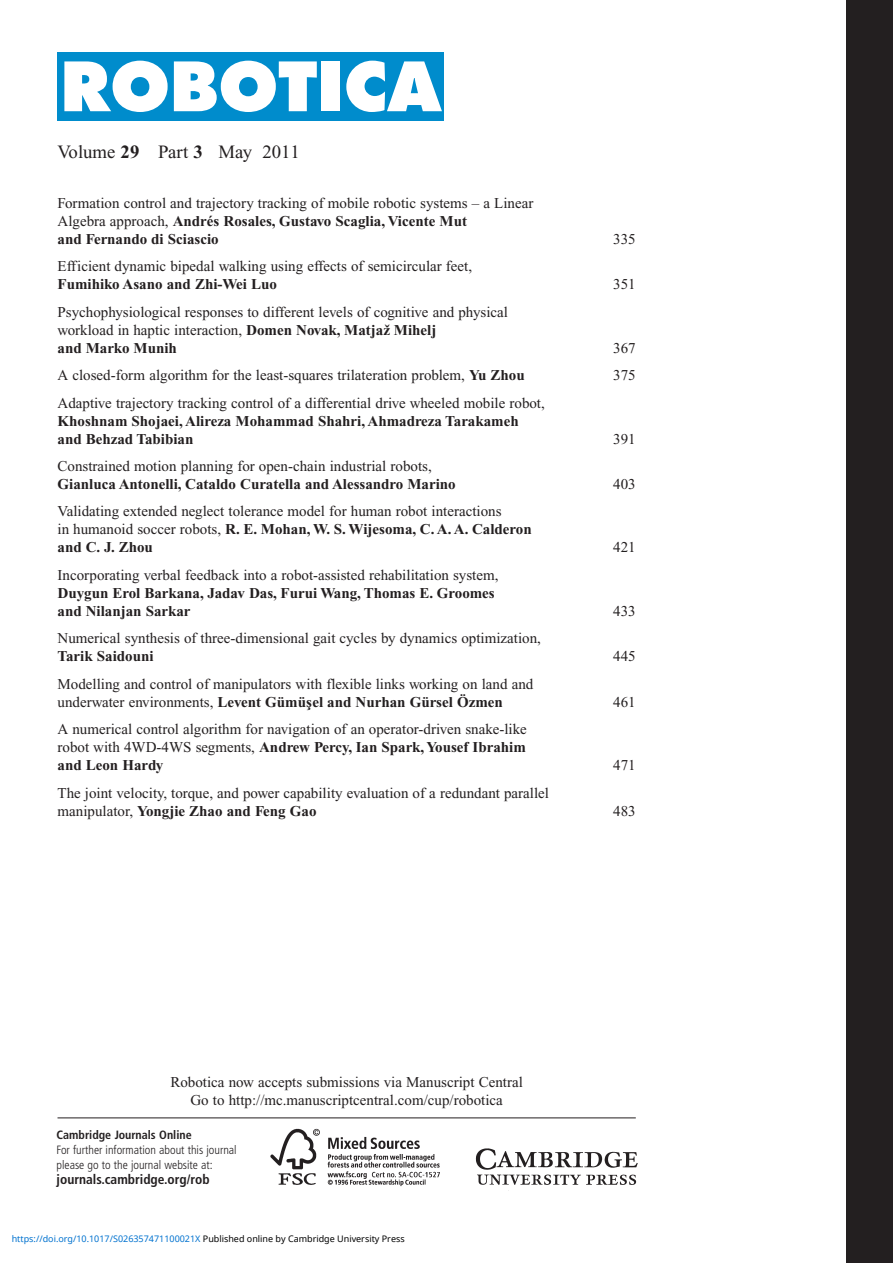
<style>
.page{position:relative;width:893px;height:1263px;background:#fff}
.page>*{position:absolute;margin:0;border:0;box-sizing:border-box;transform-origin:0 0}
.t1{font:800 66px "Futura";color:#fff}
.t2{font:18.75px "Times New Roman";color:#231f20}
.t3{font:15px/18px "Times New Roman";color:#231f20}
.t4{font:700 15px/18px "Times New Roman";color:#231f20}
.t5{font:700 condensed 13.5px "Frutiger";color:#231f20}
.t6{font:300 condensed 12px/15px "Frutiger";color:#231f20}
.t7{font:700 condensed 12px "Frutiger";color:#231f20}
.t8{font:9px "Noto Sans";color:#0172cf}
.s1{font-weight:700}
.s2{color:#000}
</style>
<div class="page">
<div style="left:846px;top:0;width:47px;height:1262px;background:#231f20"></div>
<hr style="left:58px;top:1117px;width:578px;height:1px;background:#231f20">
<div style="left:58px;top:52px;width:386px;height:68px;background:#008ccc"></div>
<img style="left:475px;top:1148px;width:163px;height:43px">
<img style="left:271px;top:1128px;width:169px;height:59px">
<h1 class="t1" style="left:60px;top:58px;width:383px">ROBOTICA</h1>
<p class="t2" style="left:58px;top:145px;width:244px">Volume <span class="s1">29</span> Part <span class="s1">3</span> May 2011</p>
<p class="t3" style="left:58px;top:195px;width:477px">Formation control and trajectory tracking of mobile robotic systems – a Linear<br>Algebra approach, <span class="s1">Andrés Rosales, Gustavo Scaglia, Vicente Mut<br>and Fernando di Sciascio</span></p>
<p class="t3" style="left:613px;top:231px;width:24px">335</p>
<p class="t3" style="left:58px;top:258px;width:416px">Efficient dynamic bipedal walking using effects of semicircular feet,</p>
<p class="t4" style="left:58px;top:277px;width:221px">Fumihiko Asano and Zhi-Wei Luo</p>
<p class="t3" style="left:613px;top:276px;width:24px">351</p>
<p class="t3" style="left:58px;top:304px;width:452px">Psychophysiological responses to different levels of cognitive and physical workload in haptic interaction, <span class="s1">Domen Novak, Matjazˇ Mihelj<br>and Marko Munih</span></p>
<p class="t3" style="left:613px;top:340px;width:24px">367</p>
<p class="t3" style="left:58px;top:367px;width:469px">A closed-form algorithm for the least-squares trilateration problem, <span class="s1">Yu Zhou</span></p>
<p class="t3" style="left:613px;top:367px;width:24px">375</p>
<p class="t3" style="left:58px;top:395px;width:489px">Adaptive trajectory tracking control of a differential drive wheeled mobile robot,</p>
<p class="t4" style="left:58px;top:413px;width:463px">Khoshnam Shojaei, Alireza Mohammad Shahri, Ahmadreza Tarakameh and Behzad Tabibian</p>
<p class="t3" style="left:613px;top:431px;width:24px">391</p>
<p class="t3" style="left:58px;top:458px;width:376px">Constrained motion planning for open-chain industrial robots,</p>
<p class="t4" style="left:58px;top:476px;width:400px">Gianluca Antonelli, Cataldo Curatella and Alessandro Marino</p>
<p class="t3" style="left:613px;top:476px;width:24px">403</p>
<p class="t3" style="left:58px;top:504px;width:476px">Validating extended neglect tolerance model for human robot interactions<br>in humanoid soccer robots, <span class="s1">R. E. Mohan, W. S. Wijesoma, C. A. A. Calderon and C. J. Zhou</span></p>
<p class="t3" style="left:613px;top:540px;width:24px">421</p>
<p class="t3" style="left:58px;top:567px;width:443px">Incorporating verbal feedback into a robot-assisted rehabilitation system,</p>
<p class="t4" style="left:58px;top:585px;width:439px">Duygun Erol Barkana, Jadav Das, Furui Wang, Thomas E. Groomes and Nilanjan Sarkar</p>
<p class="t3" style="left:613px;top:603px;width:24px">433</p>
<p class="t3" style="left:58px;top:631px;width:485px">Numerical synthesis of three-dimensional gait cycles by dynamics optimization,</p>
<p class="t4" style="left:58px;top:649px;width:98px">Tarik Saidouni</p>
<p class="t3" style="left:613px;top:649px;width:24px">445</p>
<p class="t3" style="left:58px;top:676px;width:477px">Modelling and control of manipulators with flexible links working on land and underwater environments, <span class="s1">Levent Gümüs¸el and Nurhan Gürsel Özmen</span></p>
<p class="t3" style="left:613px;top:694px;width:24px">461</p>
<p class="t3" style="left:58px;top:721px;width:471px;text-align:justify">A numerical control algorithm for navigation of an operator-driven snake-like robot with 4WD-4WS segments, <span class="s1">Andrew Percy, Ian Spark, Yousef Ibrahim and Leon Hardy</span></p>
<p class="t3" style="left:58px;top:785px;width:493px">The joint velocity, torque, and power capability evaluation of a redundant parallel manipulator, <span class="s1">Yongjie Zhao and Feng Gao</span></p>
<p class="t3" style="left:613px;top:757px;width:24px">471</p>
<p class="t3" style="left:613px;top:803px;width:24px">483</p>
<p class="t3" style="left:170px;top:1074px;width:354px;text-align:center">Robotica now accepts submissions via Manuscript Central<br>Go to http://mc.manuscriptcentral.com/cup/robotica</p>
<p class="t7" style="left:57px;top:1130px;width:137px">Cambridge Journals Online</p>
<p class="t6" style="left:57px;top:1143px;width:182px">For further information about this journal please go to the journal website at:</p>
<p class="t5" style="left:57px;top:1174px;width:154px">journals.cambridge.org/rob</p>
<p class="t8" style="left:12px;top:1231px;width:395px">https://doi.org/10.1017/S026357471100021X <span class="s2">Published online by Cambridge University Press</span></p>
</div>
